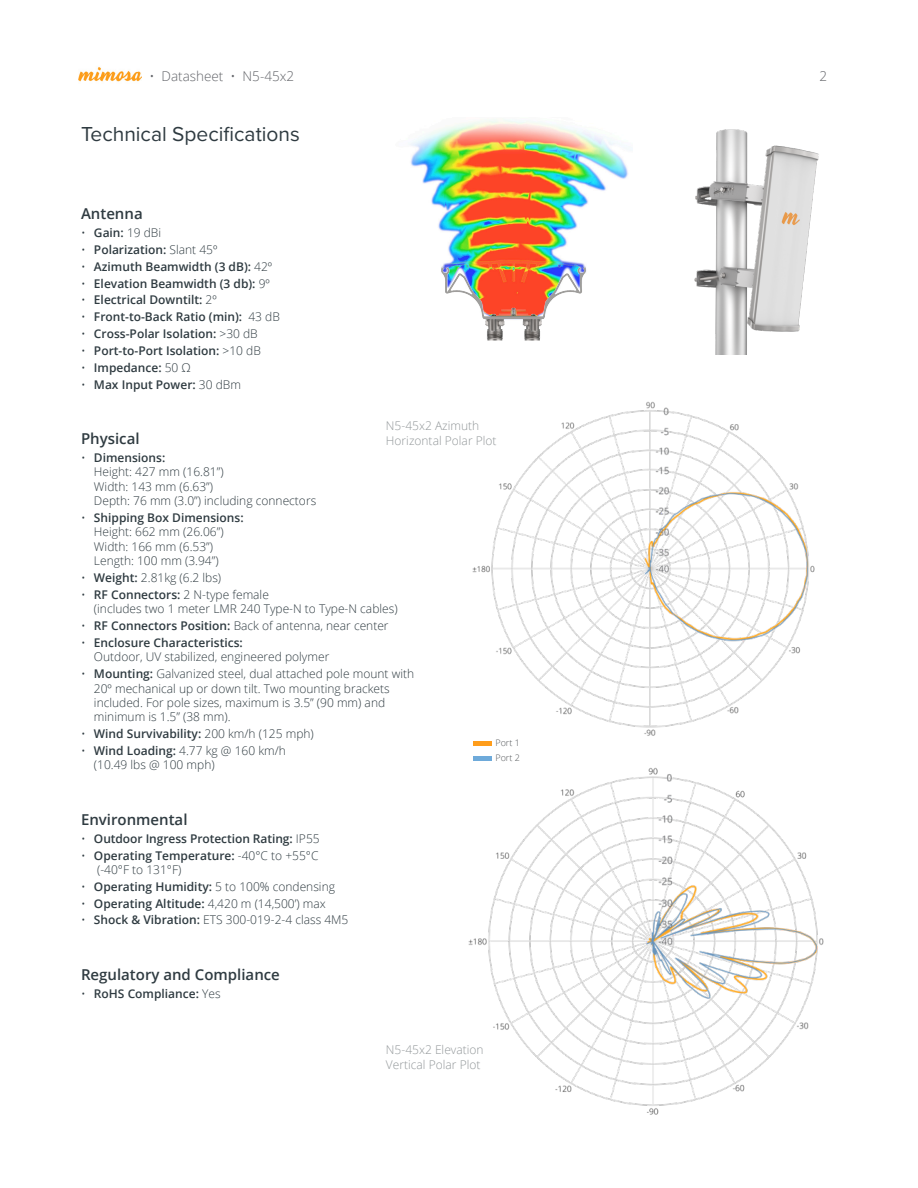
<style>
.page{position:relative;width:918px;height:1188px;background:#fff}
.page>*{position:absolute;margin:0;border:0;box-sizing:border-box;transform-origin:0 0}
._5b_TOCFigsub{font:21px "Proxima Nova";color:#2f3b41}
.SubSubHeader{font:600 15px "Open Sans";color:#2f3b41}
.t1{font:300 13.5px "Open Sans";color:#63656a}
.t2{font:300 12px/14.4px "Open Sans";color:#2f3b41}
.t3{font:600 12px "Open Sans";color:#2f3b41}
.FigTitles{font:300 12px/15px "Open Sans";color:#929799}
.FigTitles-2{font:300 9px "Open Sans";color:#54575a}
.s1{font-weight:600}
.s2{font-weight:300}
</style>
<div class="page">
<img style="left:79px;top:67px;width:63px;height:15px">
<img style="left:473px;top:401px;width:342px;height:335px">
<img style="left:468px;top:767px;width:356px;height:348px">
<img style="left:410px;top:119px;width:218px;height:108px">
<img style="left:438px;top:227px;width:149px;height:114px">
<img style="left:694px;top:129px;width:125px;height:225px">
<div style="left:473px;top:741px;width:19px;height:5px;background:#ff9d1b"></div>
<div style="left:473px;top:756px;width:19px;height:5px;background:#6eaada"></div>
<p class="t1" style="left:149px;top:67px;width:146px">• Datasheet • N5-45x2</p>
<p class="t1" style="left:820px;top:67px;width:9px">2</p>
<p class="_5b_TOCFigsub" style="left:81px;top:118px;width:220px">Technical Specifications</p>
<p class="SubSubHeader" style="left:81px;top:203px;width:63px">Antenna</p>
<p class="t2" style="left:81px;top:225px;width:82px">• <span class="s1">Gain:</span> 19 dBi</p>
<p class="t3" style="left:81px;top:241px;width:138px"><span class="s2">•</span> Polarization: <span class="s2">Slant 45º</span></p>
<p class="t3" style="left:81px;top:258px;width:193px"><span class="s2">•</span> Azimuth Beamwidth (3 dB): <span class="s2">42º</span></p>
<p class="t3" style="left:81px;top:275px;width:190px"><span class="s2">•</span> Elevation Beamwidth (3 db): <span class="s2">9º</span></p>
<p class="t3" style="left:81px;top:292px;width:137px"><span class="s2">•</span> Electrical Downtilt: <span class="s2">2º</span></p>
<p class="t3" style="left:81px;top:309px;width:200px"><span class="s2">•</span> Front-to-Back Ratio (min): <span class="s2">43 dB</span></p>
<p class="t3" style="left:81px;top:326px;width:178px"><span class="s2">•</span> Cross-Polar Isolation: <span class="s2">&gt;30 dB</span></p>
<p class="t3" style="left:81px;top:342px;width:181px"><span class="s2">•</span> Port-to-Port Isolation: <span class="s2">&gt;10 dB</span></p>
<p class="t3" style="left:81px;top:359px;width:111px"><span class="s2">•</span> Impedance: <span class="s2">50 Ω</span></p>
<p class="t3" style="left:81px;top:376px;width:162px"><span class="s2">•</span> Max Input Power: <span class="s2">30 dBm</span></p>
<p class="FigTitles" style="left:386px;top:417px;width:112px">N5-45x2 Azimuth<br>Horizontal Polar Plot</p>
<p class="SubSubHeader" style="left:81px;top:428px;width:60px">Physical</p>
<p class="t2" style="left:94px;top:450px;width:224px;text-indent:-13px">• <span class="s1">Dimensions:<br></span>Height: 427 mm (16.81”)<br>Width: 143 mm (6.63”)<br>Depth: 76 mm (3.0”) including connectors</p>
<p class="t2" style="left:94px;top:510px;width:151px;text-indent:-13px">• <span class="s1">Shipping Box Dimensions:<br></span>Height: 662 mm (26.06”)<br>Width: 166 mm (6.53”)<br>Length: 100 mm (3.94”)</p>
<p class="t2" style="left:81px;top:570px;width:142px">• <span class="s1">Weight:</span> 2.81kg (6.2 lbs)</p>
<p class="t2" style="left:94px;top:587px;width:305px;text-indent:-13px">• <span class="s1">RF Connectors:</span> 2 N-type female<br>(includes two 1 meter LMR 240 Type-N to Type-N cables)</p>
<p class="t2" style="left:81px;top:618px;width:309px">• <span class="s1">RF Connectors Position:</span> Back of antenna, near center</p>
<p class="t2" style="left:94px;top:635px;width:237px;text-indent:-13px">• <span class="s1">Enclosure Characteristics:<br></span>Outdoor, UV stabilized, engineered polymer</p>
<p class="t2" style="left:94px;top:666px;width:322px;text-indent:-13px">• <span class="s1">Mounting:</span> Galvanized steel, dual attached pole mount with 20º mechanical up or down tilt. Two mounting brackets included. For pole sizes, maximum is 3.5” (90 mm) and minimum is 1.5” (38 mm).</p>
<p class="t3" style="left:81px;top:726px;width:234px"><span class="s2">•</span> Wind Survivability: <span class="s2">200 km/h (125 mph)</span></p>
<p class="t2" style="left:94px;top:743px;width:193px;text-indent:-13px">• <span class="s1">Wind Loading:</span> 4.77 kg @ 160 km/h (10.49 lbs @ 100 mph)</p>
<p class="FigTitles-2" style="left:495px;top:737px;width:26px">Port 1</p>
<p class="FigTitles-2" style="left:495px;top:752px;width:26px">Port 2</p>
<p class="SubSubHeader" style="left:81px;top:809px;width:108px">Environmental</p>
<p class="t3" style="left:81px;top:830px;width:240px"><span class="s2">•</span> Outdoor Ingress Protection Rating: <span class="s2">IP55</span></p>
<p class="t2" style="left:97px;top:848px;width:223px;text-indent:-16px">• <span class="s1">Operating Temperature:</span> -40°C to +55°C (-40°F to 131°F)</p>
<p class="t2" style="left:81px;top:879px;width:256px">• <span class="s1">Operating Humidity:</span> 5 to 100% condensing</p>
<p class="t2" style="left:81px;top:896px;width:246px">• <span class="s1">Operating Altitude:</span> 4,420 m (14,500’) max</p>
<p class="t2" style="left:81px;top:913px;width:269px">• <span class="s1">Shock &amp; Vibration:</span> ETS 300-019-2-4 class 4M5</p>
<p class="SubSubHeader" style="left:81px;top:964px;width:200px">Regulatory and Compliance</p>
<p class="t3" style="left:81px;top:985px;width:141px"><span class="s2">•</span> RoHS Compliance: <span class="s2">Yes</span></p>
<p class="FigTitles" style="left:386px;top:1042px;width:99px">N5-45x2 Elevation<br>Vertical Polar Plot</p>
</div>
